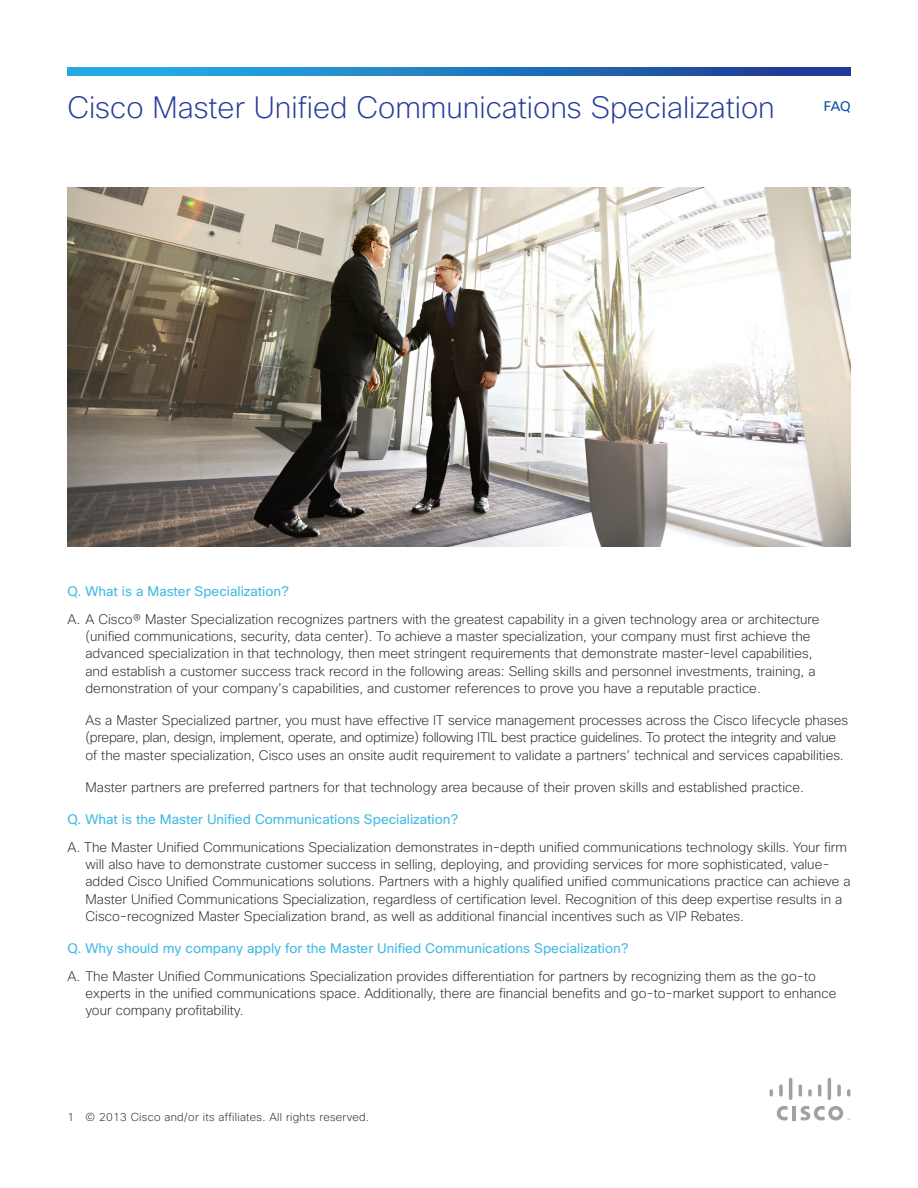
<style>
.page{position:relative;width:918px;height:1188px;background:#fff}
.page>*{position:absolute;margin:0;border:0;box-sizing:border-box;transform-origin:0 0}
.t1{font:200 30px "Cisco Sans";color:#243c97}
.t2{font:200 13.5px/17.2px "Cisco Sans";color:#231f20}
.t3{font:13.5px "Cisco Sans";color:#44bbe4}
.t4{font:13.5px "Cisco Sans";color:#0a4fa0}
.t5{font:200 11.25px "Cisco Sans";letter-spacing:.025em;color:#231f20}
</style>
<div class="page">
<svg style="left:68px;top:68px;width:782px;height:8px;background:#2278be"></svg>
<hr style="left:792px;top:1106px;width:4px;height:14px;background:#a0a1a5">
<svg style="left:777px;top:1106px;width:11px;height:14px"></svg>
<svg style="left:770px;top:1089px;width:3px;height:8px"></svg>
<svg style="left:779px;top:1084px;width:4px;height:13px"></svg>
<hr style="left:789px;top:1078px;width:3px;height:22px;background:#a0a1a5;border-radius:2px">
<svg style="left:799px;top:1084px;width:3px;height:13px"></svg>
<svg style="left:808px;top:1089px;width:4px;height:8px"></svg>
<svg style="left:818px;top:1084px;width:3px;height:13px"></svg>
<hr style="left:828px;top:1078px;width:3px;height:22px;background:#a0a1a5;border-radius:2px">
<svg style="left:837px;top:1084px;width:4px;height:13px"></svg>
<svg style="left:847px;top:1089px;width:3px;height:8px"></svg>
<svg style="left:801px;top:1106px;width:49px;height:14px"></svg>
<img style="left:68px;top:188px;width:782px;height:358px">
<h1 class="t1" style="left:68px;top:89px;width:709px">Cisco Master Unified Communications Specialization</h1>
<p class="t4" style="left:824px;top:98px;width:28px">FAQ</p>
<p class="t3" style="left:68px;top:583px;width:223px">Q. What is a Master Specialization?</p>
<p class="t2" style="left:85px;top:610px;width:736px;text-indent:-18px">A. A Cisco® Master Specialization recognizes partners with the greatest capability in a given technology area or architecture (unified communications, security, data center). To achieve a master specialization, your company must first achieve the advanced specialization in that technology, then meet stringent requirements that demonstrate master-level capabilities, and establish a customer success track record in the following areas: Selling skills and personnel investments, training, a demonstration of your company’s capabilities, and customer references to prove you have a reputable practice.</p>
<p class="t2" style="left:85px;top:712px;width:764px">As a Master Specialized partner, you must have effective IT service management processes across the Cisco lifecycle phases (prepare, plan, design, implement, operate, and optimize) following ITIL best practice guidelines. To protect the integrity and value of the master specialization, Cisco uses an onsite audit requirement to validate a partners’ technical and services capabilities.</p>
<p class="t2" style="left:85px;top:778px;width:720px">Master partners are preferred partners for that technology area because of their proven skills and established practice.</p>
<p class="t3" style="left:68px;top:811px;width:392px">Q. What is the Master Unified Communications Specialization?</p>
<p class="t2" style="left:85px;top:838px;width:767px;text-indent:-18px">A. The Master Unified Communications Specialization demonstrates in-depth unified communications technology skills. Your firm will also have to demonstrate customer success in selling, deploying, and providing services for more sophisticated, value&shy;added Cisco Unified Communications solutions. Partners with a highly qualified unified communications practice can achieve a Master Unified Communications Specialization, regardless of certification level. Recognition of this deep expertise results in a Cisco-recognized Master Specialization brand, as well as additional financial incentives such as VIP Rebates.</p>
<p class="t3" style="left:68px;top:940px;width:563px">Q. Why should my company apply for the Master Unified Communications Specialization?</p>
<p class="t2" style="left:85px;top:967px;width:752px;text-indent:-18px">A. The Master Unified Communications Specialization provides differentiation for partners by recognizing them as the go-to experts in the unified communications space. Additionally, there are financial benefits and go-to-market support to enhance your company profitability.</p>
<p class="t5" style="left:68px;top:1109px;width:303px">1 © 2013 Cisco and/or its affiliates. All rights reserved.</p>
</div>
